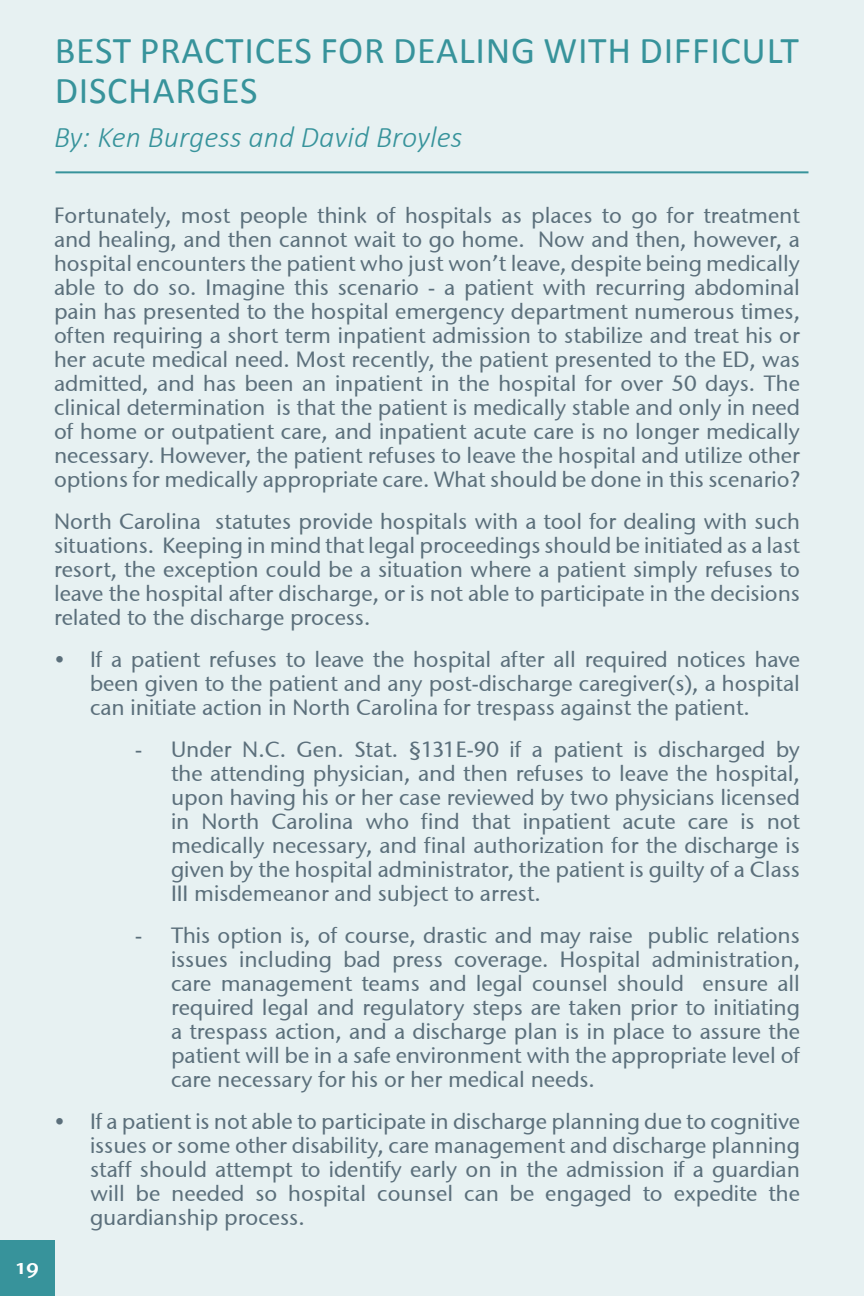
<style>
.page{position:relative;width:864px;height:1296px;background:#e7f1f2}
.page>*{position:absolute;margin:0;border:0;box-sizing:border-box;transform-origin:0 0}
.t1{font:38px/40px "Calibri";letter-spacing:.02em;color:#37939b}
.Text{font:italic 300 30px "Calibri";color:#37939b}
.Text-2{font:22px/24px "Stone Sans ITCTT Medium";color:#5b6f7b;text-align:justify}
.t2{font:22px "Stone Sans Semi OSITCTT";color:#fff}
</style>
<div class="page">
<div style="left:0;top:1241px;width:55px;height:55px;background:#37939b"></div>
<hr style="left:56px;top:171px;width:752px;height:2px;background:#37939b">
<p class="t1" style="left:55px;top:30px;width:746px">BEST PRACTICES FOR DEALING WITH DIFFICULT<br>DISCHARGES</p>
<p class="Text" style="left:54px;top:118px;width:410px">By: Ken Burgess and David Broyles</p>
<p class="t2" style="left:16px;top:1252px;width:24px">19</p>
<p class="Text-2" style="left:54px;top:203px;width:748px">Fortunately, most people think of hospitals as places to go for treatment and healing, and then cannot wait to go home. Now and then, however, a hospital encounters the patient who just won’t leave, despite being medically able to do so. Imagine this scenario - a patient with recurring abdominal pain has presented to the hospital emergency department numerous times, often requiring a short term inpatient admission to stabilize and treat his or her acute medical need. Most recently, the patient presented to the ED, was admitted, and has been an inpatient in the hospital for over 50 days. The clinical determination is that the patient is medically stable and only in need of home or outpatient care, and inpatient acute care is no longer medically necessary. However, the patient refuses to leave the hospital and utilize other options for medically appropriate care. What should be done in this scenario?</p>
<p class="Text-2" style="left:54px;top:509px;width:748px">North Carolina statutes provide hospitals with a tool for dealing with such situations. Keeping in mind that legal proceedings should be initiated as a last resort, the exception could be a situation where a patient simply refuses to leave the hospital after discharge, or is not able to participate in the decisions related to the discharge process.</p>
<p class="Text-2" style="left:90px;top:647px;width:712px;text-indent:-36px">• If a patient refuses to leave the hospital after all required notices have been given to the patient and any post-discharge caregiver(s), a hospital can initiate action in North Carolina for trespass against the patient.</p>
<p class="Text-2" style="left:171px;top:737px;width:631px;text-indent:-36px">- Under N.C. Gen. Stat. §131E-90 if a patient is discharged by the attending physician, and then refuses to leave the hospital, upon having his or her case reviewed by two physicians licensed in North Carolina who find that inpatient acute care is not medically necessary, and final authorization for the discharge is given by the hospital administrator, the patient is guilty of a Class III misdemeanor and subject to arrest.</p>
<p class="Text-2" style="left:171px;top:923px;width:631px;text-indent:-36px">- This option is, of course, drastic and may raise public relations issues including bad press coverage. Hospital administration, care management teams and legal counsel should ensure all required legal and regulatory steps are taken prior to initiating a trespass action, and a discharge plan is in place to assure the patient will be in a safe environment with the appropriate level of care necessary for his or her medical needs.</p>
<p class="Text-2" style="left:90px;top:1109px;width:712px;text-indent:-36px">• If a patient is not able to participate in discharge planning due to cognitive issues or some other disability, care management and discharge planning staff should attempt to identify early on in the admission if a guardian will be needed so hospital counsel can be engaged to expedite the guardianship process.</p>
</div>
